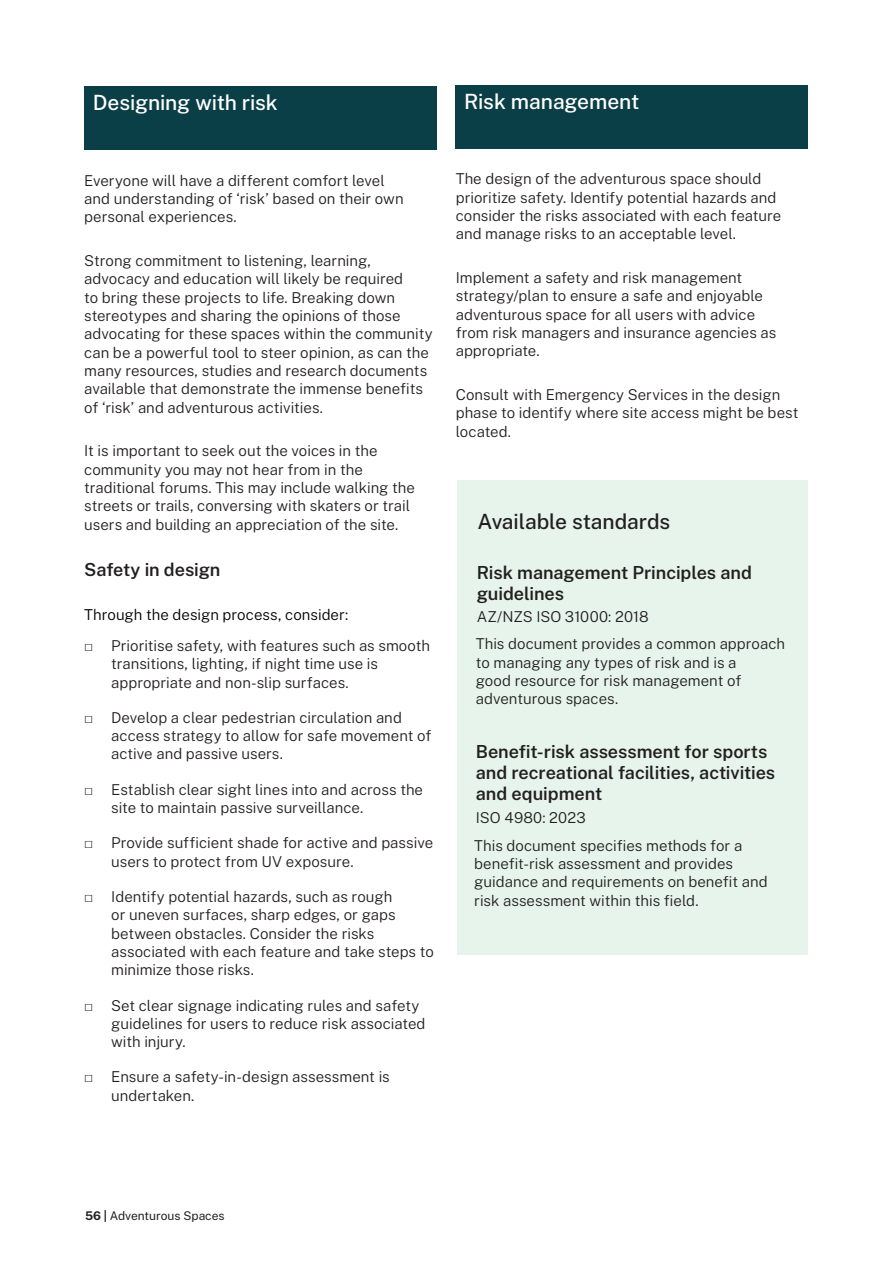
<style>
.page{position:relative;width:893px;height:1263px;background:#fff}
.page>*{position:absolute;margin:0;border:0;box-sizing:border-box;transform-origin:0 0}
.Heading_3{font:500 21px "Public Sans";letter-spacing:-.005em;color:#fff}
.Heading_3-2{font:500 21px "Public Sans";letter-spacing:-.005em;color:#231f20}
.Heading_4{font:600 18px/21px "Public Sans";letter-spacing:-.005em;color:#231f20}
.Body{font:600 18px "Public Sans";letter-spacing:-.005em;color:#231f20}
.Body-2{font:300 15px/18.3px "Public Sans";color:#231f20}
.Body-3{font:300 15px "Public Sans";color:#000}
.Heading_4-2{font:300 15px "Public Sans";color:#231f20}
.t1{font:12px "Public Sans";letter-spacing:-.005em;color:#231f20}
.s1{font-family:"Century";font-weight:400}
.s2{font-weight:700}
</style>
<div class="page">
<div style="left:457px;top:480px;width:351px;height:475px;background:#e6f4ec"></div>
<div style="left:84px;top:86px;width:353px;height:64px;background:#0b3f47"></div>
<div style="left:456px;top:85px;width:352px;height:64px;background:#0b3f47"></div>
<h3 class="Heading_3" style="left:93px;top:89px;width:186px">Designing with risk</h3>
<h3 class="Heading_3" style="left:464px;top:87px;width:177px">Risk management</h3>
<p class="Body-2" style="left:84px;top:171px;width:321px">Everyone will have a different comfort level and understanding of ‘risk’ based on their own personal experiences.</p>
<p class="Body-2" style="left:84px;top:251px;width:350px">Strong commitment to listening, learning, advocacy and education will likely be required<br>to bring these projects to life. Breaking down stereotypes and sharing the opinions of those advocating for these spaces within the community can be a powerful tool to steer opinion, as can the many resources, studies and research documents available that demonstrate the immense benefits of ‘risk’ and adventurous activities.</p>
<p class="Body-2" style="left:84px;top:441px;width:332px">It is important to seek out the voices in the community you may not hear from in the traditional forums. This may include walking the streets or trails, conversing with skaters or trail users and building an appreciation of the site.</p>
<p class="Body" style="left:84px;top:558px;width:138px">Safety in design</p>
<p class="Body-3" style="left:84px;top:604px;width:265px">Through the design process, consider:</p>
<p class="Body-2" style="left:111px;top:636px;width:320px;text-indent:-27px"><span class="s1">□</span> Prioritise safety, with features such as smooth transitions, lighting, if night time use is appropriate and non-slip surfaces.</p>
<p class="Body-2" style="left:111px;top:708px;width:322px;text-indent:-27px"><span class="s1">□</span> Develop a clear pedestrian circulation and access strategy to allow for safe movement of active and passive users.</p>
<p class="Body-2" style="left:111px;top:780px;width:313px;text-indent:-27px"><span class="s1">□</span> Establish clear sight lines into and across the site to maintain passive surveillance.</p>
<p class="Body-2" style="left:111px;top:833px;width:323px;text-indent:-27px"><span class="s1">□</span> Provide sufficient shade for active and passive users to protect from UV exposure.</p>
<p class="Body-2" style="left:111px;top:887px;width:324px;text-indent:-27px"><span class="s1">□</span> Identify potential hazards, such as rough<br>or uneven surfaces, sharp edges, or gaps between obstacles. Consider the risks associated with each feature and take steps to minimize those risks.</p>
<p class="Body-2" style="left:111px;top:995px;width:316px;text-indent:-27px"><span class="s1">□</span> Set clear signage indicating rules and safety guidelines for users to reduce risk associated with injury.</p>
<p class="Body-2" style="left:111px;top:1067px;width:280px;text-indent:-27px"><span class="s1">□</span> Ensure a safety-in-design assessment is undertaken.</p>
<p class="Body-2" style="left:456px;top:169px;width:327px">The design of the adventurous space should prioritize safety. Identify potential hazards and consider the risks associated with each feature and manage risks to an acceptable level.</p>
<p class="Body-2" style="left:456px;top:268px;width:322px">Implement a safety and risk management strategy/plan to ensure a safe and enjoyable adventurous space for all users with advice from risk managers and insurance agencies as appropriate.</p>
<p class="Body-2" style="left:456px;top:385px;width:344px">Consult with Emergency Services in the design phase to identify where site access might be best located.</p>
<h3 class="Heading_3-2" style="left:478px;top:508px;width:194px">Available standards</h3>
<h4 class="Heading_4" style="left:477px;top:561px;width:277px">Risk management Principles and guidelines</h4>
<h4 class="Heading_4-2" style="left:477px;top:607px;width:173px">AZ/NZS ISO 31000: 2018</h4>
<p class="Body-2" style="left:476px;top:634px;width:311px">This document provides a common approach to managing any types of risk and is a<br>good resource for risk management of adventurous spaces.</p>
<h4 class="Heading_4" style="left:476px;top:740px;width:301px">Benefit-risk assessment for sports and recreational facilities, activities and equipment</h4>
<p class="Body-2" style="left:476px;top:807px;width:111px">ISO 4980: 2023</p>
<p class="Body-2" style="left:474px;top:836px;width:295px">This document specifies methods for a benefit-risk assessment and provides guidance and requirements on benefit and risk assessment within this field.</p>
<p class="t1" style="left:85px;top:1208px;width:141px"><span class="s2">56 |</span> Adventurous Spaces</p>
</div>
